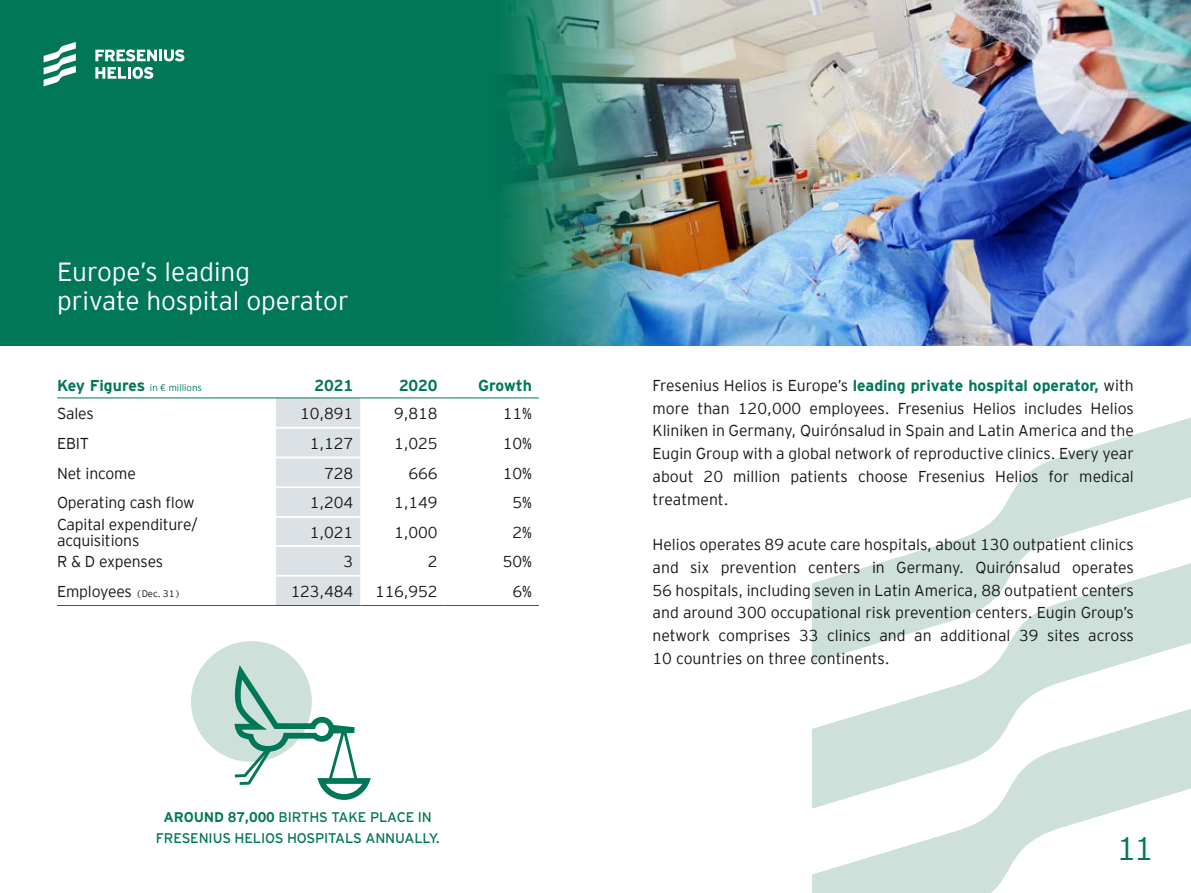
<style>
.page{position:relative;width:1191px;height:893px;background:#fff}
.page>*{position:absolute;margin:0;border:0;box-sizing:border-box;transform-origin:0 0}
.t1{font:300 32.55px "Interstate";color:#007757}
.t2{font:300 26.25px/29.8px "Interstate";color:#fff}
.t3{font:300 15.75px/22.8px "Interstate";letter-spacing:-.01em;color:#181716;text-align:justify}
.t4{font:700 15.75px "Interstate";letter-spacing:-.01em;color:#007757}
.t5{font:14px/21px "Interstate";letter-spacing:-.01em;color:#007757;text-align:center}
.t6{font:300 9.62px "Interstate";color:#007757}
.s1{font-weight:700;font-size:15.75px}
.s2{font-size:9.62px}
.s3{font-weight:700}
.s4{font-weight:700;color:#007757}
</style>
<div class="page">
<svg style="left:812px;top:809px;width:311px;height:84px"></svg>
<svg style="left:893px;top:417px;width:298px;height:142px"></svg>
<svg style="left:812px;top:559px;width:379px;height:250px;fill:#cde1da"></svg>
<div style="left:191px;top:641px;width:121px;height:121px;background:#cde1da;border-radius:50%"></div>
<svg style="left:231px;top:665px;width:140px;height:135px"></svg>
<div style="left:0;top:0;width:1191px;height:345px;background:#007757"></div>
<img style="left:507px;top:0;width:684px;height:345px">
<svg style="left:44px;top:42px;width:32px;height:44px"></svg>
<svg style="left:95px;top:49px;width:89px;height:12px"></svg>
<svg style="left:95px;top:67px;width:58px;height:12px"></svg>
<div style="left:276px;top:398px;width:84px;height:207px;background:#dce1e5"></div>
<hr style="left:276px;top:427px;width:84px;height:2px;background:#fff">
<hr style="left:276px;top:457px;width:84px;height:1px;background:#fff">
<hr style="left:276px;top:486px;width:84px;height:2px;background:#fff">
<hr style="left:276px;top:516px;width:84px;height:2px;background:#fff">
<hr style="left:276px;top:545px;width:84px;height:2px;background:#fff">
<hr style="left:276px;top:575px;width:84px;height:2px;background:#fff">
<hr style="left:57px;top:397px;width:219px;height:1px;background:#007757">
<hr style="left:276px;top:397px;width:84px;height:1px;background:#007757">
<hr style="left:360px;top:397px;width:84px;height:1px;background:#007757">
<hr style="left:444px;top:397px;width:95px;height:1px;background:#007757">
<hr style="left:57px;top:605px;width:219px;height:1px;background:#007757">
<hr style="left:276px;top:605px;width:84px;height:1px;background:#007757">
<hr style="left:360px;top:605px;width:84px;height:1px;background:#007757">
<hr style="left:444px;top:605px;width:95px;height:1px;background:#007757">
<h2 class="t2" style="left:57px;top:255px;width:293px">Europe’s leading<br>private hospital operator</h2>
<p class="t6" style="left:57px;top:381px;width:146px"><span class="s1">Key Figures</span> in € millions</p>
<p class="t4" style="left:315px;top:374px;width:40px">2021</p>
<p class="t4" style="left:399px;top:374px;width:40px">2020</p>
<p class="t4" style="left:478px;top:374px;width:55px">Growth</p>
<p class="t3" style="left:57px;top:401px;width:38px">Sales</p>
<p class="t3" style="left:300px;top:401px;width:54px">10,891</p>
<p class="t3" style="left:394px;top:401px;width:45px">9,818</p>
<p class="t3" style="left:503px;top:401px;width:30px">11%</p>
<p class="t3" style="left:57px;top:431px;width:34px">EBIT</p>
<p class="t3" style="left:310px;top:431px;width:45px">1,127</p>
<p class="t3" style="left:394px;top:431px;width:45px">1,025</p>
<p class="t3" style="left:503px;top:431px;width:30px">10%</p>
<p class="t3" style="left:57px;top:461px;width:80px">Net income</p>
<p class="t3" style="left:324px;top:461px;width:30px">728</p>
<p class="t3" style="left:408px;top:461px;width:30px">666</p>
<p class="t3" style="left:503px;top:461px;width:30px">10%</p>
<p class="t3" style="left:57px;top:491px;width:139px">Operating cash flow</p>
<p class="t3" style="left:310px;top:491px;width:45px">1,204</p>
<p class="t3" style="left:394px;top:491px;width:45px">1,149</p>
<p class="t3" style="left:512px;top:491px;width:21px">5%</p>
<p class="t3" style="left:57px;top:515px;width:142px;line-height:15.8px">Capital expenditure/ acquisitions</p>
<p class="t3" style="left:310px;top:520px;width:45px">1,021</p>
<p class="t3" style="left:394px;top:520px;width:45px">1,000</p>
<p class="t3" style="left:512px;top:520px;width:21px">2%</p>
<p class="t3" style="left:57px;top:549px;width:108px">R &amp; D expenses</p>
<p class="t3" style="left:343px;top:549px;width:11px">3</p>
<p class="t3" style="left:428px;top:549px;width:11px">2</p>
<p class="t3" style="left:503px;top:549px;width:30px">50%</p>
<p class="t3" style="left:57px;top:579px;width:125px">Employees <span class="s2">(Dec. 31)</span></p>
<p class="t3" style="left:291px;top:579px;width:64px">123,484</p>
<p class="t3" style="left:375px;top:579px;width:64px">116,952</p>
<p class="t3" style="left:512px;top:579px;width:21px">6%</p>
<p class="t5" style="left:156px;top:807px;width:285px"><span class="s3">AROUND 87,000</span> BIRTHS TAKE PLACE IN<br>FRESENIUS HELIOS HOSPITALS ANNUALLY.</p>
<p class="t3" style="left:652px;top:373px;width:483px">Fresenius Helios is Europe’s <span class="s4">leading private hospital operator,</span> with more than 120,000 employees. Fresenius Helios includes Helios Kliniken in Germany, Quirónsalud in Spain and Latin America and the Eugin Group with a global network of reproductive clinics. Every year about 20 million patients choose Fresenius Helios for medical treatment.</p>
<p class="t3" style="left:652px;top:532px;width:483px">Helios operates 89 acute care hospitals, about 130 outpatient clinics and six prevention centers in Germany. Quirónsalud operates 56 hospitals, including seven in Latin America, 88 outpatient centers and around 300 occupational risk prevention centers. Eugin Group’s network comprises 33 clinics and an additional 39 sites across 10 countries on three continents.</p>
<h1 class="t1" style="left:1116px;top:825px;width:39px">11</h1>
</div>
